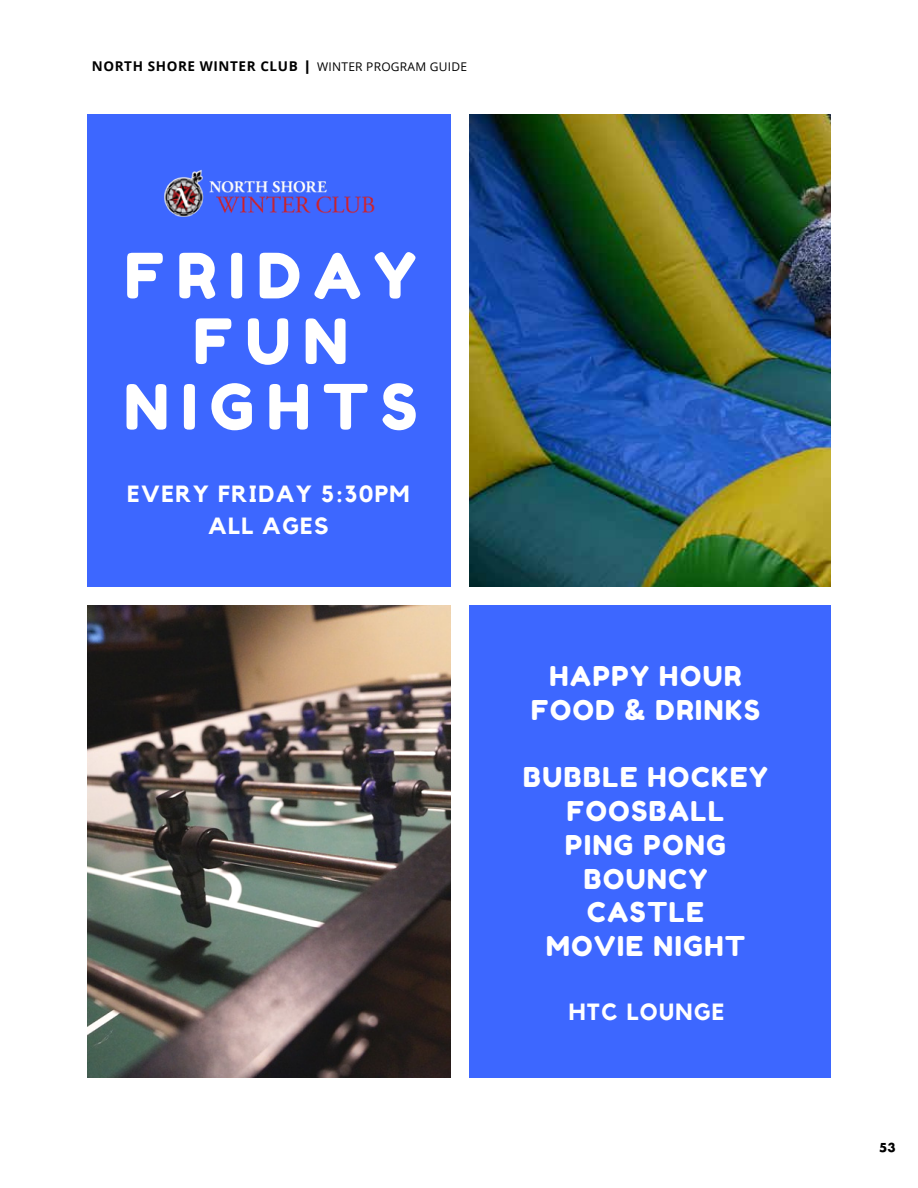
<style>
.page{position:relative;width:918px;height:1188px;background:#fff}
.page>*{position:absolute;margin:0;border:0;box-sizing:border-box;transform-origin:0 0}
.t1{font:62.4px/65.6px "Fredoka One";letter-spacing:.2em;color:#fff;text-align:center}
.t2{font:27.3px/33.8px "Fredoka One";letter-spacing:.06em;color:#fff;text-align:center}
.t3{font:700 23.4px/32px "Kollektif";letter-spacing:.06em;color:#fff;text-align:center}
.t4{font:700 13.5px "Open Sans";letter-spacing:.045em;color:#000}
.t5{font:700 12px "Futura Std";color:#000}
.s1{font-family:"Futura Std"}
.s2{font-weight:400;font-size:12px}
</style>
<div class="page">
<div style="left:87px;top:115px;width:364px;height:472px;background:#3d67ff"></div>
<img style="left:469px;top:115px;width:362px;height:472px">
<img style="left:87px;top:605px;width:364px;height:472px">
<div style="left:469px;top:605px;width:362px;height:472px;background:#3d67ff"></div>
<img style="left:164px;top:169px;width:211px;height:48px">
<p class="t4" style="left:92px;top:57px;width:377px">NORTH SHORE WINTER CLUB <span class="s1">|</span> <span class="s2">WINTER PROGRAM GUIDE</span></p>
<h1 class="t1" style="left:124px;top:243px;width:295px">FRIDAY<br>FUN<br>NIGHTS</h1>
<p class="t3" style="left:127px;top:478px;width:284px">EVERY FRIDAY 5:30PM<br>ALL AGES</p>
<p class="t2" style="left:531px;top:659px;width:230px">HAPPY HOUR<br>FOOD &amp; DRINKS</p>
<p class="t2" style="left:523px;top:761px;width:246px">BUBBLE HOCKEY<br>FOOSBALL<br>PING PONG<br>BOUNCY<br>CASTLE<br>MOVIE NIGHT</p>
<p class="t3" style="left:569px;top:995px;width:157px">HTC LOUNGE</p>
<p class="t5" style="left:879px;top:1140px;width:18px">53</p>
</div>
